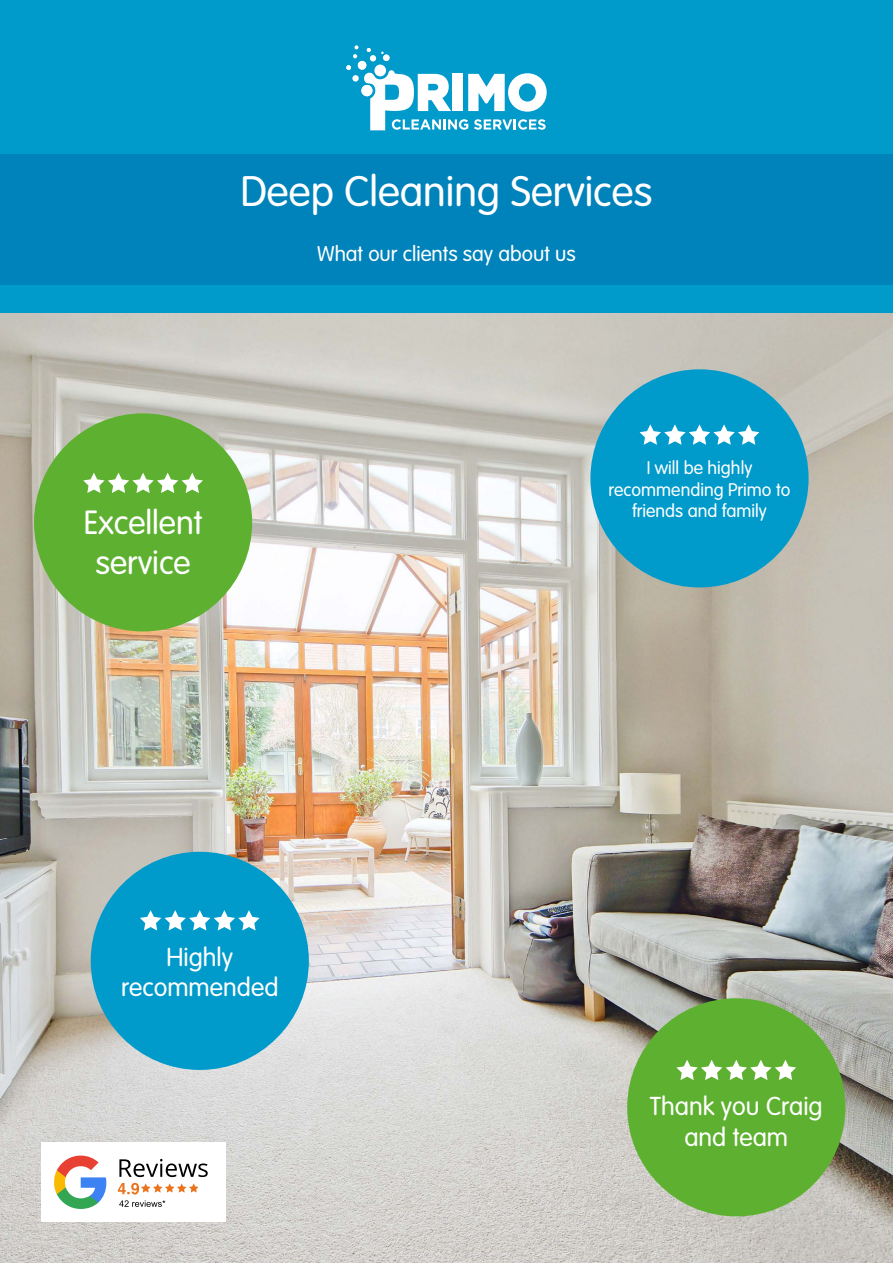
<style>
.page{position:relative;width:893px;height:1263px;background:#fff}
.page>*{position:absolute;margin:0;border:0;box-sizing:border-box;transform-origin:0 0}
.t1{font:300 42px "VAG Rounded Std";color:#fff}
.t2{font:300 33px/39.6px "VAG Rounded Std";color:#fff;text-align:center}
.t3{font:300 25.5px/30.6px "VAG Rounded Std";color:#fff;text-align:center}
.t4{font:300 21px "VAG Rounded Std";color:#fff}
.t5{font:300 18px/21.6px "VAG Rounded Std";color:#fff;text-align:center}
</style>
<div class="page">
<img style="left:0;top:313px;width:893px;height:950px">
<div style="left:0;top:0;width:893px;height:313px;background:#009acb"></div>
<div style="left:0;top:154px;width:893px;height:130px;background:#0083bb"></div>
<svg style="left:346px;top:45px;width:201px;height:85px"></svg>
<div style="left:358px;top:61px;width:9px;height:9px;background:#fff;border-radius:50%"></div>
<div style="left:590px;top:369px;width:219px;height:218px;background:#009acb;border-radius:50%"></div>
<svg style="left:640px;top:424px;width:119px;height:21px"></svg>
<div style="left:34px;top:413px;width:218px;height:218px;background:#5eb130;border-radius:50%"></div>
<svg style="left:83px;top:473px;width:120px;height:20px"></svg>
<div style="left:627px;top:998px;width:218px;height:218px;background:#5eb130;border-radius:50%"></div>
<svg style="left:676px;top:1060px;width:120px;height:20px"></svg>
<div style="left:91px;top:852px;width:218px;height:218px;background:#009acb;border-radius:50%"></div>
<svg style="left:140px;top:910px;width:120px;height:20px"></svg>
<div style="left:41px;top:1142px;width:184px;height:79px;background:#fff"></div>
<svg style="left:54px;top:1155px;width:52px;height:54px"></svg>
<svg style="left:119px;top:1159px;width:89px;height:18px"></svg>
<svg style="left:118px;top:1183px;width:81px;height:11px"></svg>
<svg style="left:119px;top:1200px;width:46px;height:7px"></svg>
<h1 class="t1" style="left:241px;top:167px;width:413px">Deep Cleaning Services</h1>
<p class="t4" style="left:317px;top:242px;width:260px">What our clients say about us</p>
<h2 class="t2" style="left:84px;top:504px;width:120px">Excellent service</h2>
<p class="t5" style="left:609px;top:458px;width:183px">I will be highly recommending Primo to friends and family</p>
<h3 class="t3" style="left:121px;top:942px;width:159px">Highly recommended</h3>
<h3 class="t3" style="left:650px;top:1092px;width:174px">Thank you Craig and team</h3>
</div>
